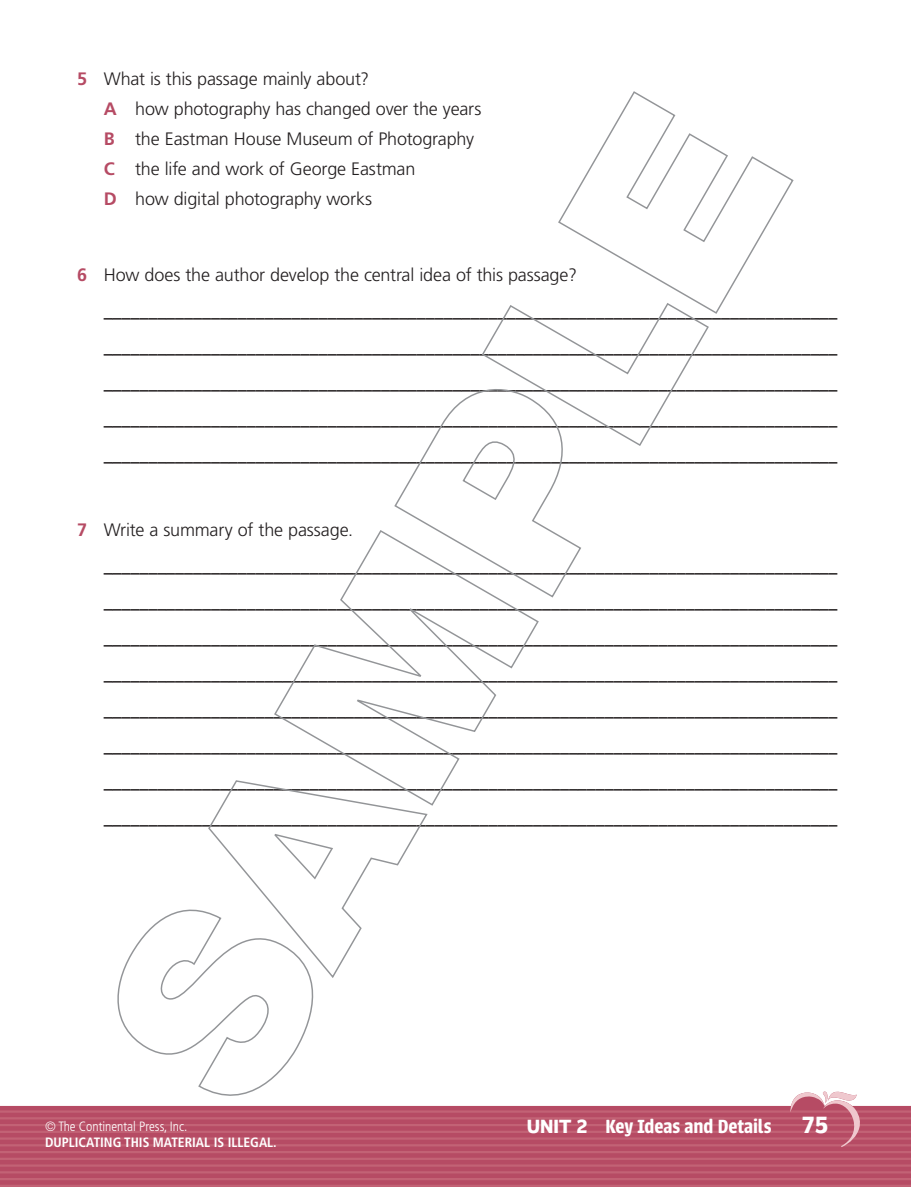
<style>
.page{position:relative;width:911px;height:1187px;background:#fff}
.page>*{position:absolute;margin:0;border:0;box-sizing:border-box;transform-origin:0 0}
.t1{font:700 24px "Remora Sans W2";color:#fff}
.t2{font:600 21px "Urbana";color:#fff}
.t3{font:18px/36px "Cheltenham";color:#231f20;text-align:justify}
.t4{font:300 18px/30px "Frutiger";letter-spacing:-.01em;color:#231f20}
.t5{font:700 condensed 13.5px "Frutiger";color:#fff}
.t6{font:300 condensed 13.5px "Frutiger";color:#fff}
.s1{font-weight:700;color:#b64b64}
.s2{font-family:"Remora Sans W2";font-weight:700;font-size:19.5px}
</style>
<div class="page">
<svg style="left:0;top:1095px;width:911px;height:89px;fill:#b64b64"></svg>
<hr style="left:0;top:1184px;width:911px;height:2px;background:#c26275">
<hr style="left:0;top:1177px;width:911px;height:3px;background:#c26275">
<hr style="left:0;top:1171px;width:911px;height:2px;background:#c26275">
<hr style="left:0;top:1164px;width:911px;height:2px;background:#c26275">
<hr style="left:0;top:1157px;width:911px;height:2px;background:#c26275">
<hr style="left:0;top:1150px;width:911px;height:3px;background:#c26275">
<hr style="left:0;top:1144px;width:911px;height:2px;background:#c26275">
<hr style="left:0;top:1137px;width:911px;height:2px;background:#c26275">
<hr style="left:0;top:1130px;width:911px;height:2px;background:#c26275">
<hr style="left:0;top:1123px;width:911px;height:3px;background:#c26275">
<hr style="left:0;top:1117px;width:911px;height:2px;background:#c26275">
<hr style="left:0;top:1110px;width:911px;height:2px;background:#c26275">
<svg style="left:790px;top:1091px;width:71px;height:56px"></svg>
<svg style="left:117px;top:909px;width:197px;height:186px"></svg>
<svg style="left:207px;top:780px;width:221px;height:199px"></svg>
<svg style="left:273px;top:530px;width:266px;height:276px"></svg>
<svg style="left:393px;top:305px;width:316px;height:293px"></svg>
<svg style="left:557px;top:91px;width:236px;height:224px"></svg>
<p class="t4" style="left:104px;top:64px;width:379px;text-indent:-27px"><span class="s1">5</span> What is this passage mainly about?<br><span class="s1">A</span> how photography has changed over the years <span class="s1">B</span> the Eastman House Museum of Photography <span class="s1">C</span> the life and work of George Eastman<br><span class="s1">D</span> how digital photography works</p>
<p class="t4" style="left:77px;top:259px;width:501px"><span class="s1">6</span> How does the author develop the central idea of this passage?</p>
<p class="t3" style="left:104px;top:292px;width:735px">__________________________________________________________________________________ __________________________________________________________________________________ __________________________________________________________________________________ __________________________________________________________________________________ __________________________________________________________________________________</p>
<p class="t4" style="left:77px;top:514px;width:277px"><span class="s1">7</span> Write a summary of the passage.</p>
<p class="t3" style="left:104px;top:547px;width:735px">__________________________________________________________________________________ __________________________________________________________________________________ __________________________________________________________________________________ __________________________________________________________________________________ __________________________________________________________________________________ __________________________________________________________________________________ __________________________________________________________________________________ __________________________________________________________________________________</p>
<p class="t6" style="left:45px;top:1118px;width:144px">© The Continental Press, Inc.</p>
<p class="t5" style="left:45px;top:1134px;width:233px">DUPLICATING THIS MATERIAL IS ILLEGAL.</p>
<p class="t2" style="left:527px;top:1114px;width:246px"><span class="s2">UNIT 2</span> Key Ideas and Details</p>
<h1 class="t1" style="left:801px;top:1109px;width:28px">75</h1>
</div>
